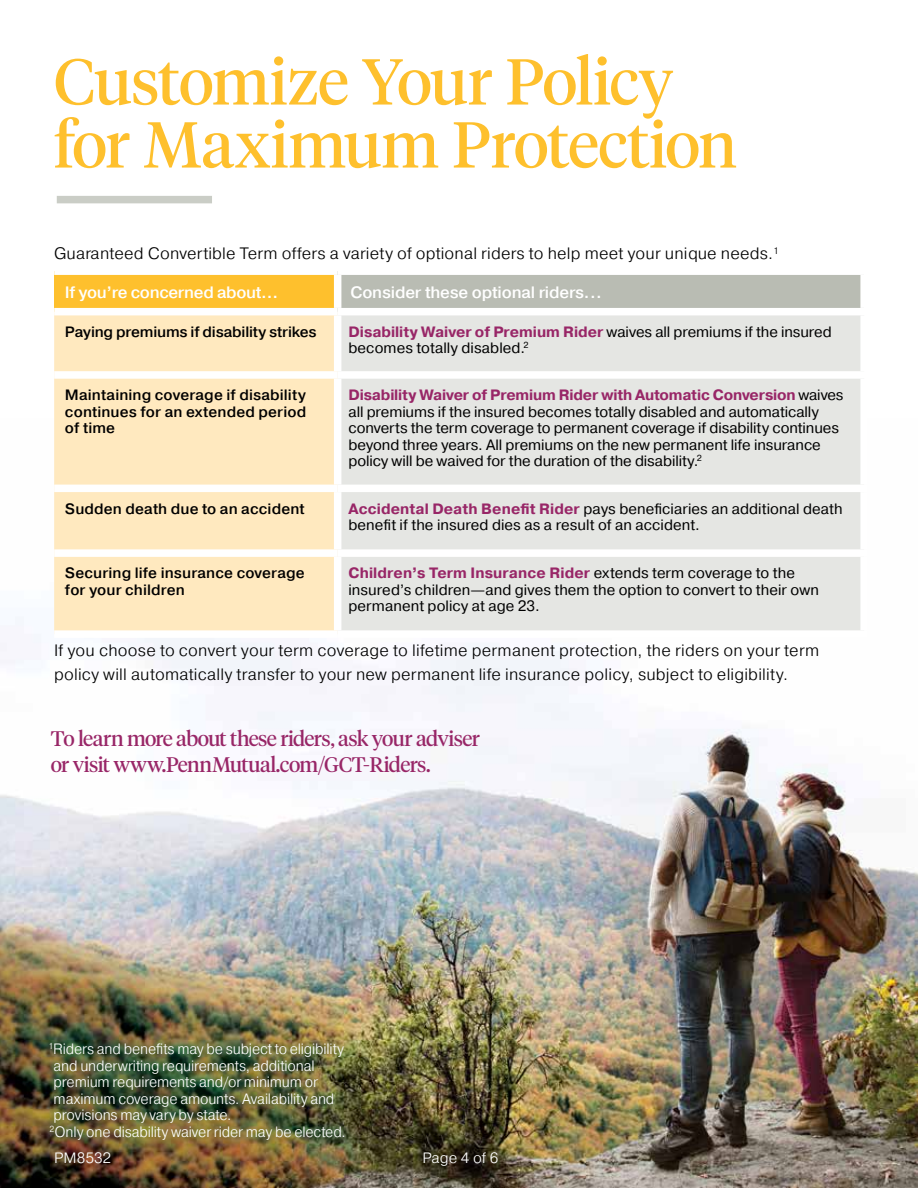
<style>
.page{position:relative;width:918px;height:1188px;background:#fff}
.page>*{position:absolute;margin:0;border:0;box-sizing:border-box;transform-origin:0 0}
.t1{font:64.5px/63px "Tiempos Headline";letter-spacing:-.015em;color:#fec02d}
.t2{font:21px/25.5px "Tiempos Headline";letter-spacing:-.03em;color:#982667}
.t3{font:300 16.5px/24px "Pragmatica";letter-spacing:.01em;color:#000}
.t4{font:500 16.5px "Pragmatica";letter-spacing:-.01em;color:#fff}
.t5{font:15px/16.5px "Pragmatica";color:#000}
.t6{font:300 15px/16.5px "Pragmatica";letter-spacing:-.01em;color:#fff;scale:.95 1}
.t7{font:500 15px/16.5px "Pragmatica";letter-spacing:.005em;color:#000;text-align:justify}
.t8{font:500 15px "Pragmatica";letter-spacing:-.015em;color:#000}
.t9{font:300 15px "Pragmatica";letter-spacing:-.01em;color:#fff}
.s1{font-weight:700;color:#982667}
</style>
<div class="page">
<div style="left:57px;top:196px;width:155px;height:7px;background:#cacdc6"></div>
<img style="left:0;top:617px;width:918px;height:571px">
<img style="left:41px;top:1034px;width:312px;height:114px">
<div style="left:54px;top:271px;width:284px;height:41px;background:#fec02d"></div>
<div style="left:338px;top:271px;width:526px;height:41px;background:#b9bcb3"></div>
<svg style="left:54px;top:315px;width:280px;height:315px;background:#fee9bf"></svg>
<div style="left:341px;top:315px;width:519px;height:315px;background:#e5e6e3"></div>
<div style="left:54px;top:267px;width:284px;height:8px;background:#fff"></div>
<div style="left:338px;top:267px;width:530px;height:8px;background:#fff"></div>
<div style="left:334px;top:275px;width:7px;height:33px;background:#fff"></div>
<div style="left:860px;top:275px;width:8px;height:33px;background:#fff"></div>
<div style="left:54px;top:308px;width:284px;height:7px;background:#fff"></div>
<div style="left:338px;top:308px;width:530px;height:7px;background:#fff"></div>
<div style="left:54px;top:371px;width:284px;height:8px;background:#fff"></div>
<div style="left:338px;top:371px;width:530px;height:8px;background:#fff"></div>
<div style="left:54px;top:485px;width:284px;height:7px;background:#fff"></div>
<div style="left:338px;top:485px;width:530px;height:7px;background:#fff"></div>
<div style="left:54px;top:549px;width:284px;height:8px;background:#fff"></div>
<div style="left:338px;top:549px;width:530px;height:8px;background:#fff"></div>
<div style="left:334px;top:557px;width:7px;height:73px;background:#fff"></div>
<div style="left:860px;top:557px;width:8px;height:73px;background:#fff"></div>
<div style="left:54px;top:630px;width:284px;height:8px;background:#fff"></div>
<div style="left:338px;top:630px;width:530px;height:8px;background:#fff"></div>
<h1 class="t1" style="left:54px;top:47px;width:685px">Customize Your Policy for Maximum Protection</h1>
<p class="t3" style="left:54px;top:241px;width:726px">Guaranteed Convertible Term offers a variety of optional riders to help meet your unique needs.<sup>1</sup></p>
<p class="t4" style="left:65px;top:282px;width:215px">If you’re concerned about…</p>
<p class="t4" style="left:350px;top:282px;width:253px">Consider these optional riders...</p>
<p class="t8" style="left:65px;top:322px;width:253px">Paying premiums if disability strikes</p>
<p class="t5" style="left:348px;top:324px;width:485px"><span class="s1">Disability Waiver of Premium Rider</span> waives all premiums if the insured becomes totally disabled.<sup>2</sup></p>
<p class="t7" style="left:65px;top:387px;width:243px">Maintaining coverage if disability continues for an extended period of time</p>
<p class="t5" style="left:348px;top:387px;width:496px"><span class="s1">Disability Waiver of Premium Rider with Automatic Conversion</span> waives all premiums if the insured becomes totally disabled and automatically converts the term coverage to permanent coverage if disability continues beyond three years. All premiums on the new permanent life insurance policy will be waived for the duration of the disability.<sup>2</sup></p>
<p class="t7" style="left:65px;top:500px;width:241px">Sudden death due to an accident</p>
<p class="t5" style="left:348px;top:501px;width:496px"><span class="s1">Accidental Death Benefit Rider</span> pays beneficiaries an additional death benefit if the insured dies as a result of an accident.</p>
<p class="t7" style="left:65px;top:565px;width:241px">Securing life insurance coverage for your children</p>
<p class="t5" style="left:348px;top:565px;width:472px"><span class="s1">Children’s Term Insurance Rider</span> extends term coverage to the insured’s children—and gives them the option to convert to their own permanent policy at age 23.</p>
<p class="t3" style="left:54px;top:638px;width:767px">If you choose to convert your term coverage to lifetime permanent protection, the riders on your term policy will automatically transfer to your new permanent life insurance policy, subject to eligibility.</p>
<h2 class="t2" style="left:51px;top:725px;width:431px">To learn more about these riders, ask your adviser or visit www.PennMutual.com/GCT-Riders.</h2>
<p class="t6" style="left:49px;top:1041px;width:314px"><sup>1</sup>Riders and benefits may be subject to eligibility and underwriting requirements, additional premium requirements and/or minimum or maximum coverage amounts. Availability and provisions may vary by state.<br><sup>2</sup>Only one disability waiver rider may be elected.</p>
<p class="t9" style="left:54px;top:1149px;width:59px">PM8532</p>
<p class="t9" style="left:423px;top:1149px;width:77px">Page 4 of 6</p>
</div>
